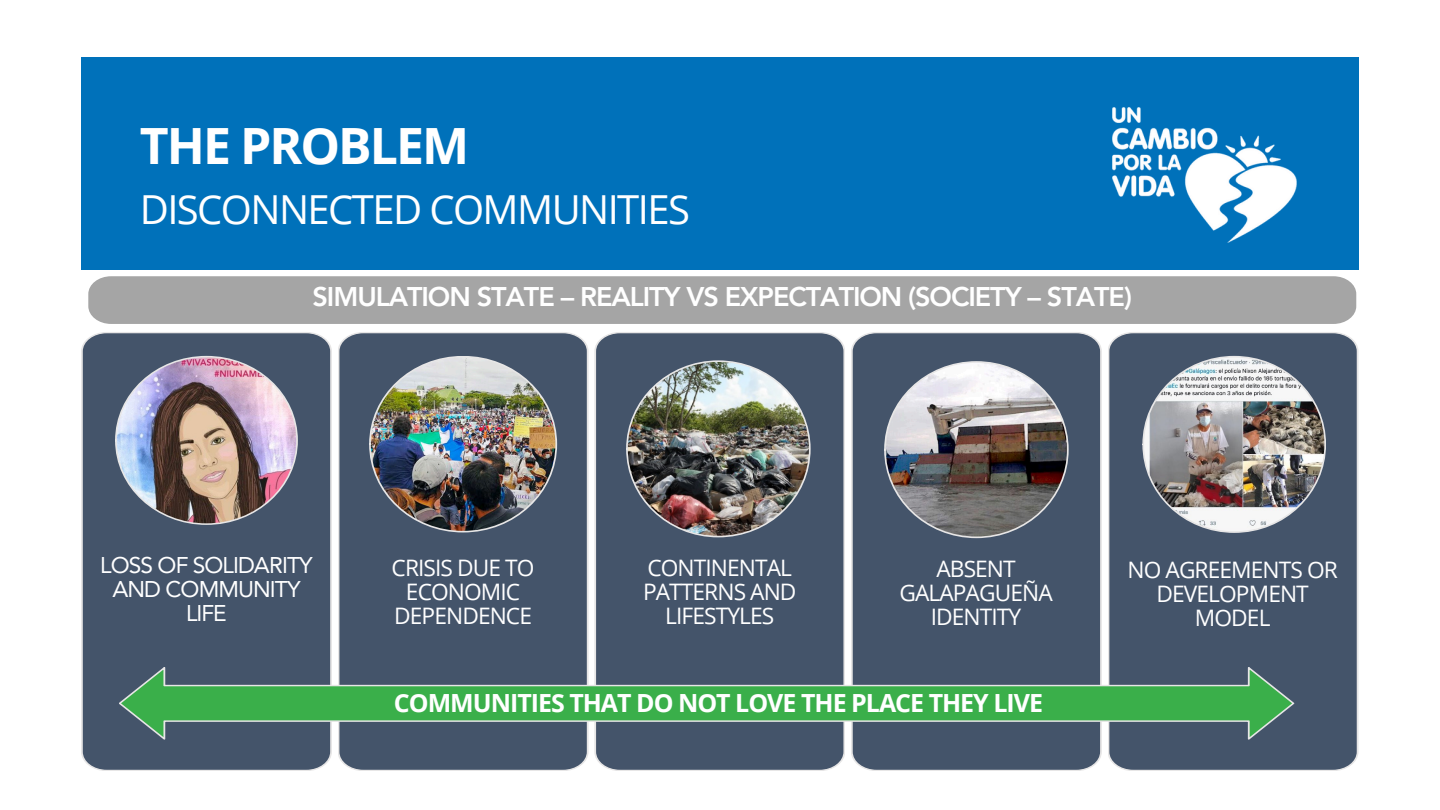
<style>
.page{position:relative;width:1440px;height:810px;background:#fff}
.page>*{position:absolute;margin:0;border:0;box-sizing:border-box;transform-origin:0 0}
.t1{font:700 50px "Open Sans";letter-spacing:-.04em;color:#fff}
.t2{font:40px "Open Sans";letter-spacing:-.04em;color:#fff}
.t3{font:800 27px "Avenir LT Pro";letter-spacing:-.04em;color:#fff}
.t4{font:700 25px "Open Sans";letter-spacing:-.04em;color:#fff}
.t5{font:22.7px/24px "Open Sans";letter-spacing:-.04em;color:#fff;text-align:center}
.t6{font:22.7px/24px "Avenir LT Pro";letter-spacing:-.04em;color:#fff;text-align:center}
</style>
<div class="page">
<div style="left:81px;top:57px;width:1278px;height:213px;background:#0071ba"></div>
<img style="left:1113px;top:108px;width:184px;height:135px">
<div style="left:81px;top:332px;width:251px;height:439px;background:#44546a"></div>
<img style="left:115px;top:356px;width:183px;height:169px">
<div style="left:338px;top:332px;width:251px;height:439px;background:#44546a"></div>
<img style="left:369px;top:356px;width:188px;height:176px">
<div style="left:594px;top:332px;width:251px;height:439px;background:#44546a"></div>
<img style="left:626px;top:360px;width:185px;height:177px">
<div style="left:851px;top:332px;width:251px;height:439px;background:#44546a"></div>
<img style="left:884px;top:361px;width:185px;height:177px">
<div style="left:1108px;top:332px;width:251px;height:439px;background:#44546a"></div>
<img style="left:1142px;top:356px;width:184px;height:177px">
<svg style="left:119px;top:667px;width:1175px;height:73px;background:#498762"></svg>
<div style="left:88px;top:276px;width:1269px;height:48px;background:#a5a5a5"></div>
<h2 class="t1" style="left:140px;top:110px;width:331px">THE PROBLEM</h2>
<p class="t2" style="left:140px;top:181px;width:552px">DISCONNECTED COMMUNITIES</p>
<h3 class="t3" style="left:313px;top:286px;width:821px">SIMULATION STATE – REALITY VS EXPECTATION (SOCIETY – STATE)</h3>
<h3 class="t6" style="left:100px;top:555px;width:214px">LOSS OF SOLIDARITY<br>AND COMMUNITY<br>LIFE</h3>
<p class="t5" style="left:392px;top:555px;width:144px">CRISIS DUE TO<br>ECONOMIC<br>DEPENDENCE</p>
<p class="t5" style="left:643px;top:555px;width:155px">CONTINENTAL<br>PATTERNS AND<br>LIFESTYLES</p>
<p class="t5" style="left:899px;top:556px;width:155px">ABSENT<br>GALAPAGUEÑA<br>IDENTITY</p>
<p class="t5" style="left:1128px;top:557px;width:212px">NO AGREEMENTS OR<br>DEVELOPMENT<br>MODEL</p>
<p class="t4" style="left:394px;top:685px;width:651px">COMMUNITIES THAT DO NOT LOVE THE PLACE THEY LIVE</p>
</div>
